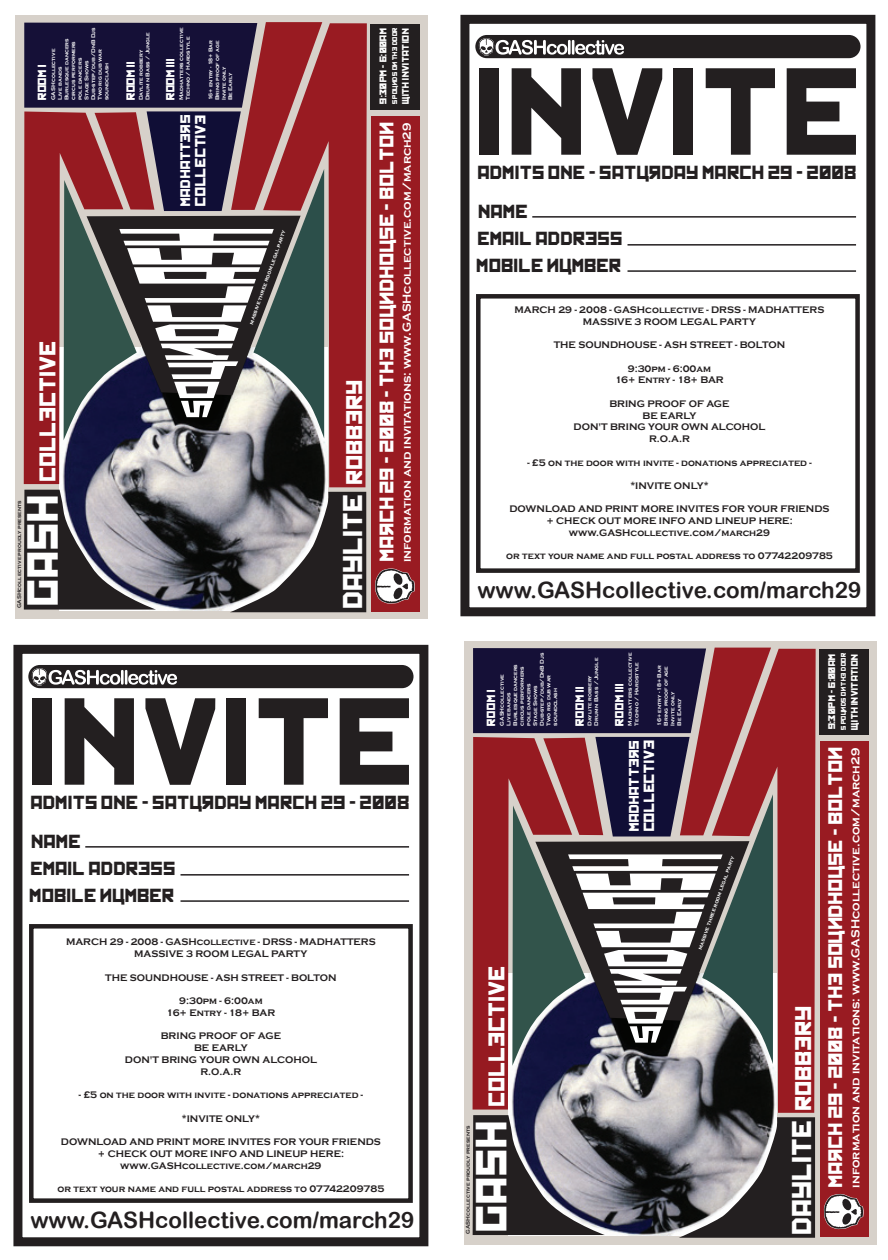
<style>
.page{position:relative;width:888px;height:1260px;background:#fff}
.page>*{position:absolute;margin:0;border:0;box-sizing:border-box;transform-origin:0 0}
.t1{font:117.45px "Kremlin";color:#231f20}
.t2{font:41.4px "Kremlin";color:#fff}
.t3{font:25.95px "Kremlin";color:#fff}
.t4{font:22.65px "Arial Rounded MT Bold";color:#231f20}
.t5{font:21.6px "Kremlin";color:#fff}
.t6{font:18.75px "Kremlin";color:#fff}
.t7{font:18px/26.8px "Kremlin";color:#231f20}
.t8{font:14.1px "Kremlin";color:#fff}
.t9{font:13.2px "Kremlin";color:#fff}
.t10{font:700 11.85px "Copperplate Gothic";color:#fff}
.t11{font:11.25px "Kremlin";color:#fff}
.t12{font:700 9.75px/11.7px "Copperplate Gothic";color:#231f20;text-align:center}
.t13{font:9.3px "Kremlin";color:#fff}
.t14{font:9px "Kremlin";color:#fff}
.t15{font:6.45px "Kremlin";color:#fff}
.t16{font:700 5.55px/6.6px "Copperplate Gothic";color:#fff}
.t17{font:700 5.55px "Copperplate Gothic";color:#231f20}
.s1{font-size:21.6px}
.s2{font-size:41.4px}
</style>
<div class="page">
<div style="left:13px;top:645px;width:415px;height:601px;border:9px solid #231f20"></div>
<div style="left:28px;top:665px;width:386px;height:23px;background:#231f20;border-radius:12px"></div>
<div style="left:29px;top:924px;width:384px;height:279px;border:4px solid #231f20"></div>
<hr style="left:181px;top:900px;width:228px;height:2px;background:#231f20">
<hr style="left:181px;top:874px;width:228px;height:2px;background:#231f20">
<hr style="left:85px;top:846px;width:324px;height:2px;background:#231f20">
<svg style="left:32px;top:668px;width:145px;height:18px"></svg>
<div style="left:460px;top:15px;width:415px;height:601px;border:9px solid #231f20"></div>
<div style="left:475px;top:35px;width:386px;height:23px;background:#231f20;border-radius:12px"></div>
<div style="left:476px;top:294px;width:384px;height:279px;border:4px solid #231f20"></div>
<hr style="left:628px;top:270px;width:228px;height:2px;background:#231f20">
<hr style="left:628px;top:244px;width:228px;height:2px;background:#231f20">
<hr style="left:532px;top:216px;width:324px;height:2px;background:#231f20">
<svg style="left:479px;top:38px;width:145px;height:18px"></svg>
<div style="left:16px;top:16px;width:412px;height:603px;background:#d7d1ca"></div>
<img style="left:59px;top:484px;width:269px;height:126px">
<div style="left:371px;top:116px;width:49px;height:496px;background:#991b22"></div>
<div style="left:371px;top:24px;width:49px;height:86px;background:#231f20"></div>
<svg style="left:263px;top:23px;width:104px;height:464px;background:#9e2e34"></svg>
<svg style="left:230px;top:492px;width:136px;height:120px;background:#5e5c5e"></svg>
<svg style="left:24px;top:490px;width:132px;height:120px;background:#5b585f"></svg>
<svg style="left:24px;top:22px;width:300px;height:462px;background:#674d57"></svg>
<svg style="left:375px;top:568px;width:40px;height:36px"></svg>
<div style="left:464px;top:641px;width:413px;height:603px;background:#d7d1ca"></div>
<div style="left:820px;top:741px;width:48px;height:496px;background:#991b22"></div>
<div style="left:819px;top:649px;width:50px;height:86px;background:#231f20"></div>
<svg style="left:473px;top:648px;width:342px;height:590px;background:#6a4d55"></svg>
<svg style="left:824px;top:1193px;width:40px;height:36px"></svg>
<p class="t16" style="left:50px;top:100px;width:74px;rotate:-90deg">GASHcollective<br>Live bands<br>Burlesque dancers circus performers pole dancers<br>Stage Shows<br>Dub-step/dub/DnB Djs<br>Two rig dub war soundclash</p>
<p class="t16" style="left:138px;top:100px;width:69px;rotate:-90deg">Daylite robbery<br>Drum n Bass / Jungle</p>
<p class="t16" style="left:178px;top:100px;width:75px;rotate:-90deg">Madhatters collective<br>Techno / Hardstyle</p>
<p class="t11" style="left:38px;top:100px;width:38px;rotate:-90deg">ROOM I</p>
<p class="t11" style="left:127px;top:100px;width:41px;rotate:-90deg">ROOM II</p>
<p class="t11" style="left:166px;top:100px;width:44px;rotate:-90deg">ROOM III</p>
<p class="t16" style="left:207px;top:100px;width:62px;rotate:-90deg">16+ entry - 18+ Bar<br>Bring proof of age<br>Invite only<br>Be Early</p>
<p class="t13" style="left:380px;top:104px;width:78px;rotate:-90deg">9:30PM - 6:00AM</p>
<p class="t15" style="left:392px;top:104px;width:78px;rotate:-90deg">5 POUNDS ON THE DOOR</p>
<p class="t14" style="left:402px;top:104px;width:77px;rotate:-90deg">WITH INVITATION</p>
<h3 class="t5" style="left:40px;top:481px;width:142px;rotate:-90deg">COLLECTIVE</h3>
<h2 class="t2" style="left:27px;top:605px;width:113px;rotate:-90deg">GASH</h2>
<p class="t17" style="left:16px;top:608px;width:110px;rotate:-90deg">GASHcollective proudly presents</p>
<h3 class="t9" style="left:180px;top:206px;width:93px;rotate:-90deg">MADHATTERS</h3>
<h3 class="t8" style="left:195px;top:206px;width:93px;rotate:-90deg">COLLECTIVE</h3>
<h3 class="t6" style="left:380px;top:561px;width:442px;rotate:-90deg">MARCH 29 - 2008 - THE SOUNDHOUSE - BOLTON</h3>
<p class="t10" style="left:400px;top:562px;width:441px;rotate:-90deg">information and invitations: www.GASHcollective.com/march29</p>
<p class="t16" style="left:248px;top:323px;width:101px;rotate:-71deg">massive three room legal party</p>
<h3 class="t3" style="left:343px;top:608px;width:231px;rotate:-90deg">DAYLITE <span class="s1">ROBBERY</span></h3>
<h1 class="t1" style="left:31px;top:698px;width:390px">INVITE</h1>
<h3 class="t7" style="left:31px;top:790px;width:381px">ADMITS ONE - SATURDAY MARCH 29 - 2008</h3>
<h3 class="t7" style="left:30px;top:829px;width:148px">NAME<br>EMAIL ADDRESS<br>MOBILE NUMBER</h3>
<p class="t12" style="left:66px;top:937px;width:311px">MARCH 29 - 2008 - GASHcollective - DRSS - MADHATTERS<br>MASSIVE 3 ROOM LEGAL PARTY</p>
<p class="t12" style="left:105px;top:972px;width:233px">THE SOUNDHOUSE - ASH STREET - BOLTON</p>
<p class="t12" style="left:167px;top:995px;width:110px">9:30pm - 6:00am<br>16+ Entry - 18+ BAR</p>
<p class="t12" style="left:125px;top:1030px;width:193px">BRING PROOF OF AGE<br>BE EARLY<br>DON'T BRING YOUR OWN ALCOHOL<br>R.O.A.R</p>
<p class="t12" style="left:79px;top:1089px;width:286px">- £5 on the door with invite - donations appreciated -</p>
<p class="t12" style="left:182px;top:1113px;width:80px">*INVITE ONLY*</p>
<p class="t12" style="left:61px;top:1136px;width:321px">DOWNLOAD AND PRINT MORE INVITES FOR YOUR FRIENDS + CHECK OUT MORE INFO AND LINEUP HERE: www.GASHcollective.com/march29</p>
<p class="t12" style="left:58px;top:1183px;width:328px">or text your name and full postal address to 07742209785</p>
<h3 class="t4" style="left:30px;top:1206px;width:386px">www.GASHcollective.com/march29</h3>
<h1 class="t1" style="left:478px;top:68px;width:390px">INVITE</h1>
<h3 class="t7" style="left:478px;top:160px;width:381px">ADMITS ONE - SATURDAY MARCH 29 - 2008</h3>
<h3 class="t7" style="left:477px;top:199px;width:148px">NAME<br>EMAIL ADDRESS<br>MOBILE NUMBER</h3>
<p class="t12" style="left:515px;top:304px;width:311px">MARCH 29 - 2008 - GASHcollective - DRSS - MADHATTERS<br>MASSIVE 3 ROOM LEGAL PARTY</p>
<p class="t12" style="left:554px;top:339px;width:233px">THE SOUNDHOUSE - ASH STREET - BOLTON</p>
<p class="t12" style="left:615px;top:363px;width:110px">9:30pm - 6:00am<br>16+ Entry - 18+ BAR</p>
<p class="t12" style="left:574px;top:398px;width:193px">BRING PROOF OF AGE<br>BE EARLY<br>DON'T BRING YOUR OWN ALCOHOL<br>R.O.A.R</p>
<p class="t12" style="left:527px;top:457px;width:286px">- £5 on the door with invite - donations appreciated -</p>
<p class="t12" style="left:630px;top:480px;width:80px">*INVITE ONLY*</p>
<p class="t12" style="left:510px;top:504px;width:321px">DOWNLOAD AND PRINT MORE INVITES FOR YOUR FRIENDS + CHECK OUT MORE INFO AND LINEUP HERE: www.GASHcollective.com/march29</p>
<p class="t12" style="left:506px;top:550px;width:328px">or text your name and full postal address to 07742209785</p>
<h3 class="t4" style="left:477px;top:576px;width:386px">www.GASHcollective.com/march29</h3>
<p class="t16" style="left:499px;top:726px;width:74px;rotate:-90deg">GASHcollective<br>Live bands<br>Burlesque dancers circus performers pole dancers<br>Stage Shows<br>Dub-step/dub/DnB Djs<br>Two rig dub war soundclash</p>
<p class="t16" style="left:587px;top:726px;width:69px;rotate:-90deg">Daylite robbery<br>Drum n Bass / Jungle</p>
<p class="t16" style="left:627px;top:726px;width:75px;rotate:-90deg">Madhatters collective<br>Techno / Hardstyle</p>
<p class="t11" style="left:487px;top:726px;width:38px;rotate:-90deg">ROOM I</p>
<p class="t11" style="left:575px;top:726px;width:41px;rotate:-90deg">ROOM II</p>
<p class="t11" style="left:615px;top:726px;width:44px;rotate:-90deg">ROOM III</p>
<p class="t16" style="left:656px;top:726px;width:62px;rotate:-90deg">16+ entry - 18+ Bar<br>Bring proof of age<br>Invite only<br>Be Early</p>
<p class="t13" style="left:828px;top:729px;width:78px;rotate:-90deg">9:30PM - 6:00AM</p>
<p class="t15" style="left:841px;top:730px;width:78px;rotate:-90deg">5 POUNDS ON THE DOOR</p>
<p class="t14" style="left:851px;top:730px;width:77px;rotate:-90deg">WITH INVITATION</p>
<h3 class="t5" style="left:488px;top:1231px;width:267px;rotate:-90deg"><span class="s2">GASH</span> COLLECTIVE</h3>
<p class="t17" style="left:465px;top:1234px;width:110px;rotate:-90deg">GASHcollective proudly presents</p>
<h3 class="t9" style="left:629px;top:831px;width:93px;rotate:-90deg">MADHATTERS</h3>
<h3 class="t8" style="left:644px;top:831px;width:93px;rotate:-90deg">COLLECTIVE</h3>
<h3 class="t6" style="left:828px;top:1187px;width:442px;rotate:-90deg">MARCH 29 - 2008 - THE SOUNDHOUSE - BOLTON</h3>
<p class="t10" style="left:849px;top:1188px;width:441px;rotate:-90deg">information and invitations: www.GASHcollective.com/march29</p>
<p class="t16" style="left:697px;top:949px;width:101px;rotate:-71deg">massive three room legal party</p>
<h3 class="t3" style="left:792px;top:1234px;width:231px;rotate:-90deg">DAYLITE <span class="s1">ROBBERY</span></h3>
</div>
